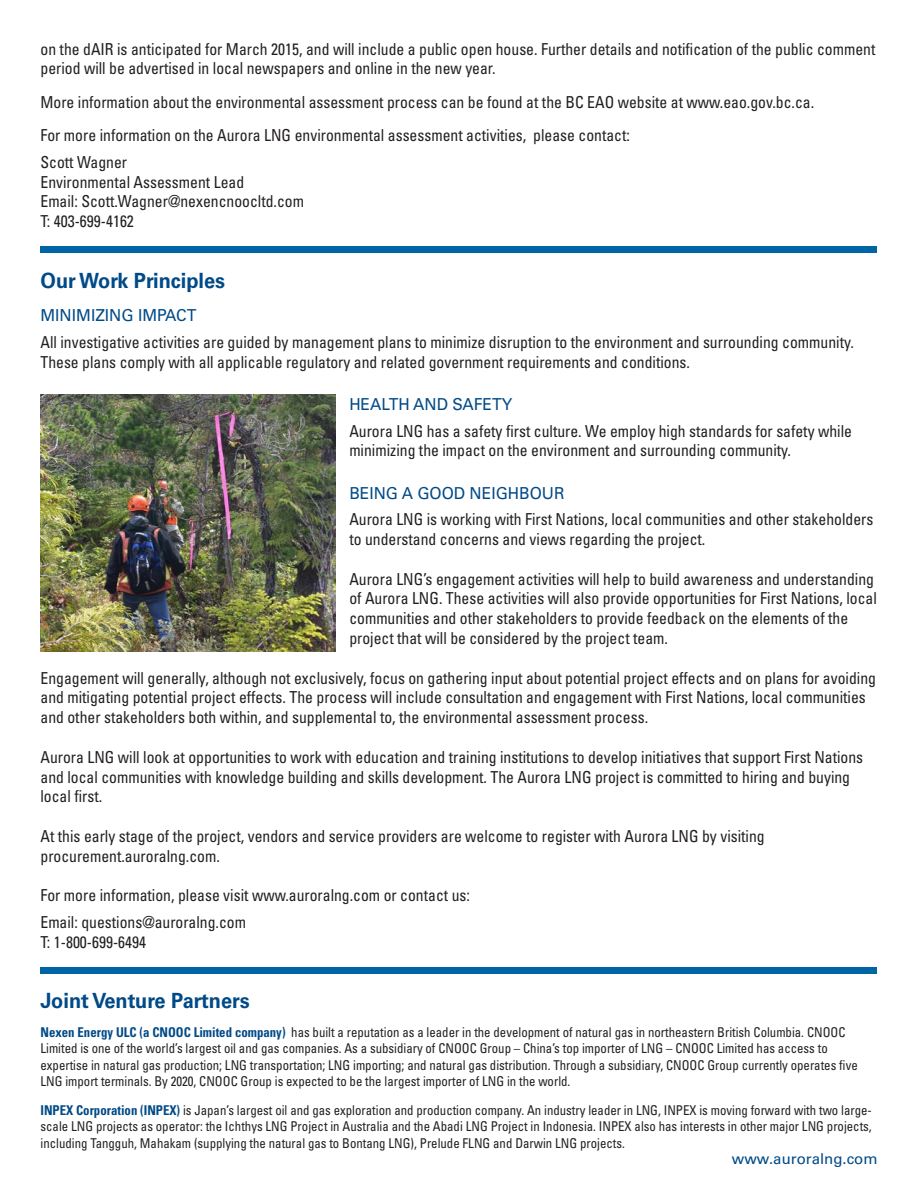
<style>
.page{position:relative;width:918px;height:1188px;background:#fff}
.page>*{position:absolute;margin:0;border:0;box-sizing:border-box;transform-origin:0 0}
.t1{font:700 21px "Univers";color:#004a87;scale:.95 1}
.t2{font:condensed 16.5px/19.8px "Univers";color:#231f20;scale:.95 1}
.t3{font:16.5px "Univers";color:#004a87;scale:.95 1}
.t4{font:15px "Univers";color:#004a87}
.t5{font:condensed 13.5px/16.2px "Univers";color:#231f20;scale:.95 1}
.s1{font-weight:700;color:#004a87}
</style>
<div class="page">
<div style="left:40px;top:246px;width:838px;height:7px;background:#0065a4"></div>
<div style="left:40px;top:967px;width:838px;height:6px;background:#0065a4"></div>
<img style="left:40px;top:394px;width:296px;height:257px">
<p class="t2" style="left:40px;top:39px;width:880px">on the dAIR is anticipated for March 2015, and will include a public open house. Further details and notification of the public comment period will be advertised in local newspapers and online in the new year.</p>
<p class="t2" style="left:40px;top:85px;width:816px;line-height:33.3px">More information about the environmental assessment process can be found at the BC EAO website at www.eao.gov.bc.ca.<br>For more information on the Aurora LNG environmental assessment activities, please contact:</p>
<p class="t2" style="left:40px;top:152px;width:279px">Scott Wagner<br>Environmental Assessment Lead<br>Email: Scott.Wagner@nexencnoocltd.com<br>T: 403-699-4162</p>
<p class="t1" style="left:40px;top:269px;width:196px">Our Work Principles</p>
<p class="t3" style="left:40px;top:306px;width:166px">MINIMIZING IMPACT</p>
<p class="t2" style="left:40px;top:332px;width:858px">All investigative activities are guided by management plans to minimize disruption to the environment and surrounding community.<br>These plans comply with all applicable regulatory and related government requirements and conditions.</p>
<p class="t3" style="left:349px;top:394px;width:173px">HEALTH AND SAFETY</p>
<p class="t2" style="left:349px;top:421px;width:531px">Aurora LNG has a safety first culture. We employ high standards for safety while minimizing the impact on the environment and surrounding community.</p>
<p class="t3" style="left:349px;top:483px;width:228px">BEING A GOOD NEIGHBOUR</p>
<p class="t2" style="left:349px;top:509px;width:553px">Aurora LNG is working with First Nations, local communities and other stakeholders to understand concerns and views regarding the project.</p>
<p class="t2" style="left:349px;top:569px;width:557px">Aurora LNG’s engagement activities will help to build awareness and understanding of Aurora LNG. These activities will also provide opportunities for First Nations, local communities and other stakeholders to provide feedback on the elements of the project that will be considered by the project team.</p>
<p class="t2" style="left:40px;top:668px;width:881px">Engagement will generally, although not exclusively, focus on gathering input about potential project effects and on plans for avoiding and mitigating potential project effects. The process will include consultation and engagement with First Nations, local communities and other stakeholders both within, and supplemental to, the environmental assessment process.</p>
<p class="t2" style="left:40px;top:747px;width:868px">Aurora LNG will look at opportunities to work with education and training institutions to develop initiatives that support First Nations and local communities with knowledge building and skills development. The Aurora LNG project is committed to hiring and buying local first.</p>
<p class="t2" style="left:40px;top:826px;width:764px">At this early stage of the project, vendors and service providers are welcome to register with Aurora LNG by visiting procurement.auroralng.com.</p>
<p class="t2" style="left:40px;top:882px;width:454px;line-height:27px">For more information, please visit www.auroralng.com or contact us:<br>Email: questions@auroralng.com</p>
<p class="t2" style="left:40px;top:932px;width:113px">T: 1-800-699-6494</p>
<p class="t1" style="left:40px;top:989px;width:222px">Joint Venture Partners</p>
<p class="t5" style="left:40px;top:1024px;width:862px"><span class="s1">Nexen Energy ULC (a CNOOC Limited company)</span> has built a reputation as a leader in the development of natural gas in northeastern British Columbia. CNOOC Limited is one of the world’s largest oil and gas companies. As a subsidiary of CNOOC Group – China’s top importer of LNG – CNOOC Limited has access to expertise in natural gas production; LNG transportation; LNG importing; and natural gas distribution. Through a subsidiary, CNOOC Group currently operates five LNG import terminals. By 2020, CNOOC Group is expected to be the largest importer of LNG in the world.</p>
<p class="t5" style="left:40px;top:1102px;width:877px;text-align:justify"><span class="s1">INPEX Corporation (INPEX)</span> is Japan’s largest oil and gas exploration and production company. An industry leader in LNG, INPEX is moving forward with two large&shy;scale LNG projects as operator: the Ichthys LNG Project in Australia and the Abadi LNG Project in Indonesia. INPEX also has interests in other major LNG projects, including Tangguh, Mahakam (supplying the natural gas to Bontang LNG), Prelude FLNG and Darwin LNG projects.</p>
<p class="t4" style="left:732px;top:1150px;width:147px">www.auroralng.com</p>
</div>
